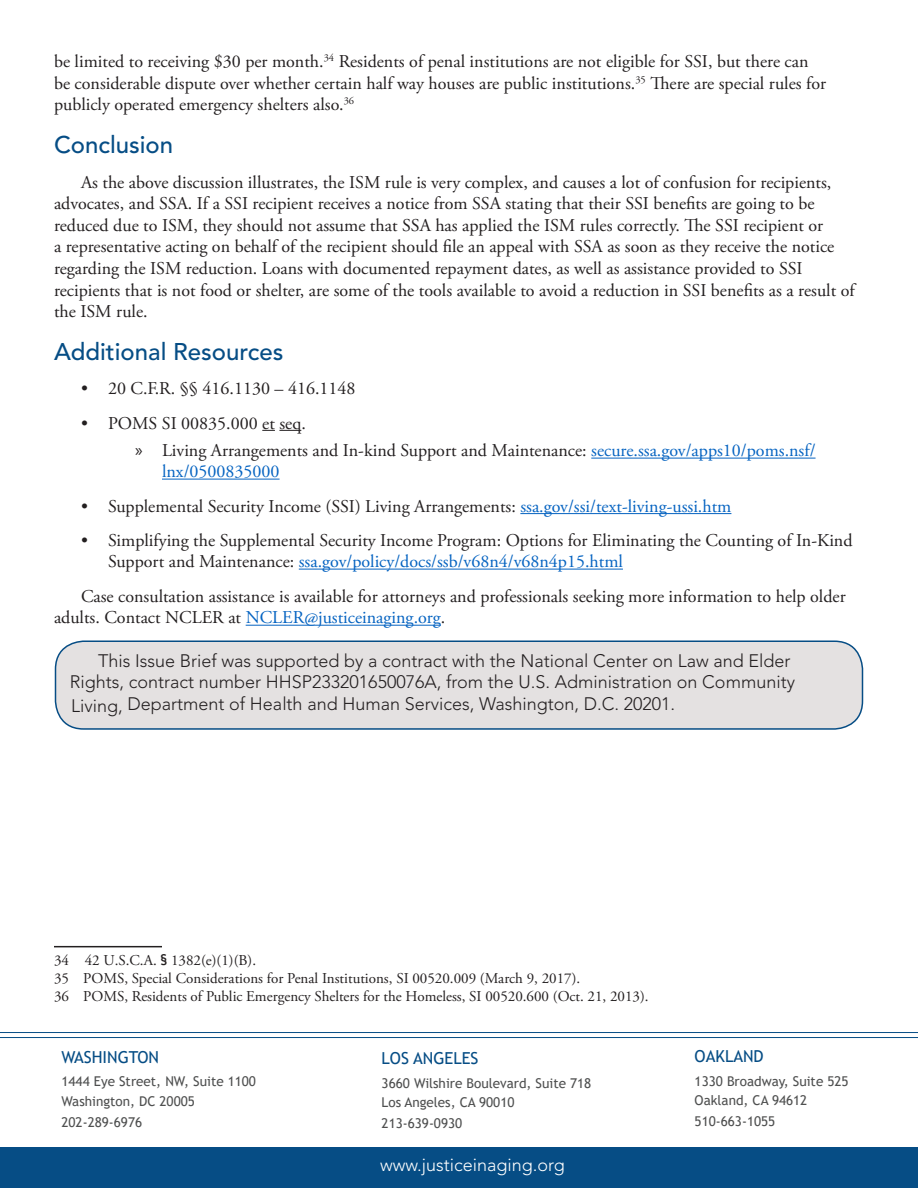
<style>
.page{position:relative;width:918px;height:1188px;background:#fff}
.page>*{position:absolute;margin:0;border:0;box-sizing:border-box;transform-origin:0 0}
.Section_Headers{font:500 24px "Avenir LT Std";color:#064d85}
.Body_Text{font:18px/21.6px "Adobe Garamond Pro";color:#231f20}
.t1{font:300 18px/21.8px "Avenir LT Std";color:#231f20}
.t2{font:300 18px "Avenir LT Std";color:#fff}
.t3{font:16.5px "Trebuchet MS";color:#064d85}
.Endnotes{font:15px "Adobe Garamond Pro";color:#231f20}
.t4{font:13.5px/19.5px "Trebuchet MS";color:#4f5050}
.s1{font-family:"Myriad Pro"}
.s2{color:#0563c1}
.s3{font-family:"Trebuchet MS"}
</style>
<div class="page">
<div style="left:0;top:1148px;width:918px;height:40px;background:#064d85"></div>
<hr style="left:0;top:1032px;width:918px;height:1px;background:#064d85">
<hr style="left:0;top:1037px;width:918px;height:1px;background:#064d85">
<svg style="left:262px;top:430px;width:39px;height:1px"></svg>
<hr style="left:591px;top:458px;width:225px;height:1px;background:#0563c1">
<hr style="left:162px;top:479px;width:118px;height:1px;background:#0563c1">
<hr style="left:520px;top:513px;width:211px;height:1px;background:#0563c1">
<hr style="left:299px;top:569px;width:324px;height:1px;background:#0563c1">
<hr style="left:246px;top:625px;width:195px;height:1px;background:#0563c1">
<div style="left:56px;top:641px;width:807px;height:88px;background:#e4e1e1;border-radius:28px"></div>
<div style="left:55px;top:640px;width:808px;height:90px;border:2px solid #064d85;border-radius:28px"></div>
<hr style="left:54px;top:946px;width:108px;height:1px;background:#231f20">
<p class="Body_Text" style="left:54px;top:51px;width:774px">be limited to receiving $30 per month.<sup>34</sup> Residents of penal institutions are not eligible for SSI, but there can be considerable dispute over whether certain half way houses are public institutions.<sup>35</sup> There are special rules for publicly operated emergency shelters also.<sup>36</sup></p>
<p class="Section_Headers" style="left:54px;top:130px;width:121px">Conclusion</p>
<p class="Body_Text" style="left:54px;top:172px;width:802px;text-indent:27px">As the above discussion illustrates, the ISM rule is very complex, and causes a lot of confusion for recipients, advocates, and SSA. If a SSI recipient receives a notice from SSA stating that their SSI benefits are going to be reduced due to ISM, they should not assume that SSA has applied the ISM rules correctly. The SSI recipient or<br>a representative acting on behalf of the recipient should file an appeal with SSA as soon as they receive the notice regarding the ISM reduction. Loans with documented repayment dates, as well as assistance provided to SSI recipients that is not food or shelter, are some of the tools available to avoid a reduction in SSI benefits as a result of the ISM rule.</p>
<p class="Section_Headers" style="left:54px;top:337px;width:231px">Additional Resources</p>
<p class="Body_Text" style="left:81px;top:378px;width:276px">• 20 C.F.R. §§ 416.1130 – 416.1148</p>
<p class="Body_Text" style="left:81px;top:413px;width:226px">• POMS SI 00835.000 et seq.</p>
<p class="Body_Text" style="left:162px;top:441px;width:655px;line-height:21px;text-indent:-27px"><span class="s1">»</span> Living Arrangements and In-kind Support and Maintenance: <span class="s2">secure.ssa.gov/apps10/poms.nsf/ lnx/0500835000</span></p>
<p class="Body_Text" style="left:81px;top:496px;width:652px">• Supplemental Security Income (SSI) Living Arrangements: <span class="s2">ssa.gov/ssi/text-living-ussi.htm</span></p>
<p class="Body_Text" style="left:108px;top:531px;width:746px;line-height:21px;text-indent:-27px">• Simplifying the Supplemental Security Income Program: Options for Eliminating the Counting of In-Kind<br>Support and Maintenance: <span class="s2">ssa.gov/policy/docs/ssb/v68n4/v68n4p15.html</span></p>
<p class="Body_Text" style="left:54px;top:586px;width:793px;text-indent:27px">Case consultation assistance is available for attorneys and professionals seeking more information to help older adults. Contact NCLER at <span class="s2">NCLER@justiceinaging.org</span>.</p>
<p class="t1" style="left:70px;top:650px;width:727px;text-indent:28px">This Issue Brief was supported by a contract with the National Center on Law and Elder<br>Rights, contract number HHSP233201650076A, from the U.S. Administration on Community<br>Living, Department of Health and Human Services, Washington, D.C. 20201.</p>
<p class="Endnotes" style="left:54px;top:951px;width:204px">34 42 U.S.C.A. <span class="s3">§</span> 1382(e)(1)(B).</p>
<p class="Endnotes" style="left:54px;top:969px;width:528px">35 POMS, Special Considerations for Penal Institutions, SI 00520.009 (March 9, 2017).</p>
<p class="Endnotes" style="left:54px;top:987px;width:596px">36 POMS, Residents of Public Emergency Shelters for the Homeless, SI 00520.600 (Oct. 21, 2013).</p>
<p class="t3" style="left:62px;top:1047px;width:99px">WASHINGTON</p>
<p class="t4" style="left:62px;top:1072px;width:196px">1444 Eye Street, NW, Suite 1100<br>Washington, DC 20005</p>
<p class="t4" style="left:62px;top:1112px;width:82px">202-289-6976</p>
<p class="t3" style="left:382px;top:1047px;width:98px">LOS ANGELES</p>
<p class="t4" style="left:382px;top:1073px;width:211px">3660 Wilshire Boulevard, Suite 718<br>Los Angeles, CA 90010</p>
<p class="t4" style="left:382px;top:1114px;width:82px">213-639-0930</p>
<p class="t2" style="left:380px;top:1155px;width:186px">www.justiceinaging.org</p>
<p class="t3" style="left:695px;top:1046px;width:71px">OAKLAND</p>
<p class="t4" style="left:695px;top:1071px;width:155px">1330 Broadway, Suite 525<br>Oakland, CA 94612</p>
<p class="t4" style="left:695px;top:1112px;width:82px">510-663-1055</p>
</div>
